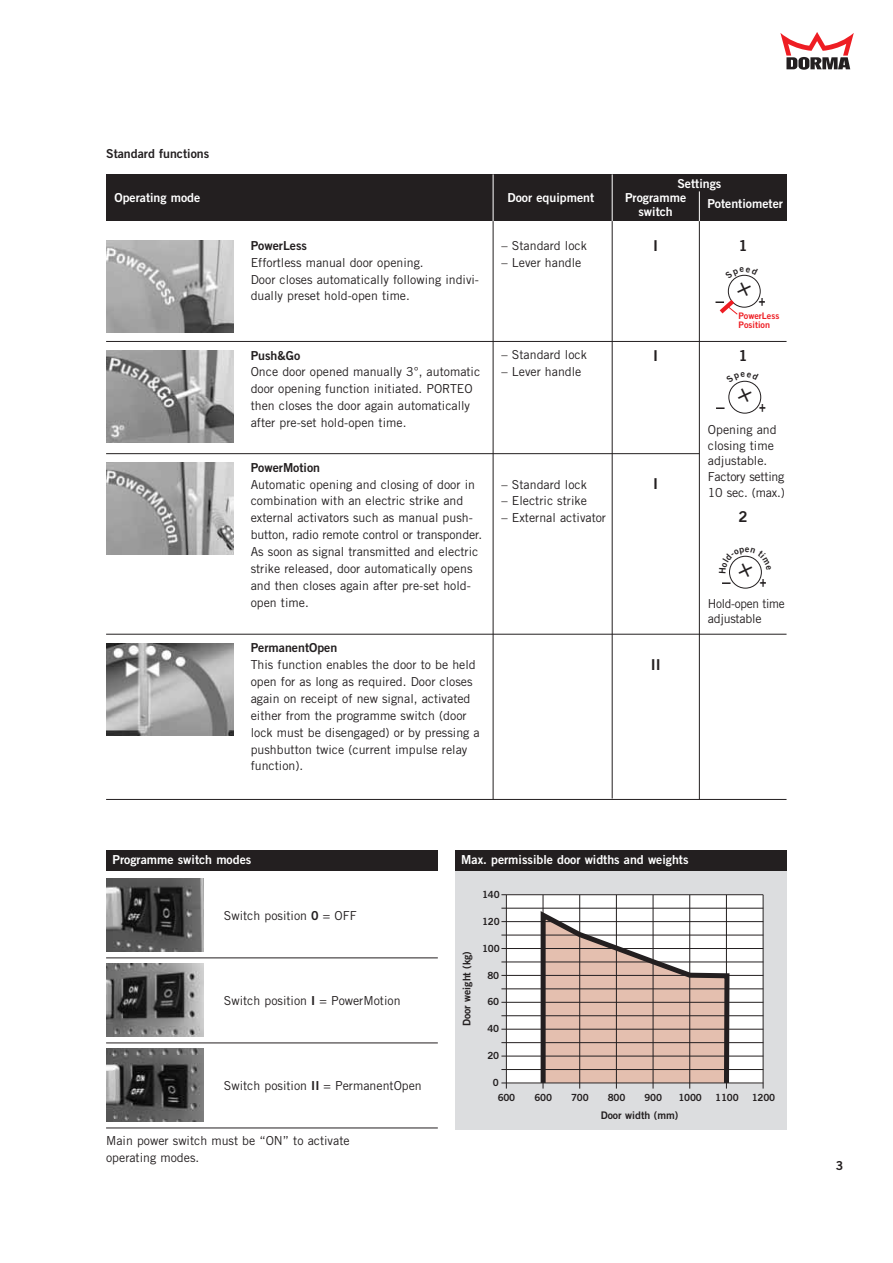
<style>
.page{position:relative;width:893px;height:1263px;background:#fff}
.page>*{position:absolute;margin:0;border:0;box-sizing:border-box;transform-origin:0 0}
.t1{font:15px "Trade Gothic Bold Two";color:#231f20}
.t2{font:12.3px/17px "Trade Gothic";color:#231f20}
.t3{font:12.3px "Trade Gothic Bold Two";color:#fff}
.t4{font:12.3px "Trade Gothic Bold Two";color:#231f20}
.t5{font:12.3px/15.8px "Trade Gothic";letter-spacing:-.02em;color:#231f20;scale:.96 1}
.t6{font:10.5px "Trade Gothic Bold Two";color:#231f20}
.t7{font:9.9px/14.5px "Trade Gothic Bold Two";letter-spacing:-.02em;color:#231f20}
.t8{font:9px/9px "Trade Gothic Bold Two";color:#ee1d23}
.s1{font-family:"Trade Gothic Bold Two"}
</style>
<div class="page">
<hr style="left:493px;top:218px;width:1px;height:581px;background:#231f20">
<hr style="left:612px;top:218px;width:1px;height:581px;background:#231f20">
<hr style="left:699px;top:218px;width:1px;height:581px;background:#231f20">
<div style="left:106px;top:174px;width:680px;height:47px;background:#231f20"></div>
<svg style="left:780px;top:32px;width:74px;height:38px"></svg>
<img style="left:106px;top:241px;width:128px;height:92px">
<hr style="left:106px;top:341px;width:680px;height:1px;background:#231f20">
<img style="left:106px;top:351px;width:128px;height:91px">
<hr style="left:106px;top:453px;width:593px;height:1px;background:#231f20">
<img style="left:106px;top:463px;width:128px;height:92px">
<hr style="left:106px;top:634px;width:680px;height:1px;background:#231f20">
<img style="left:106px;top:643px;width:128px;height:92px">
<hr style="left:106px;top:799px;width:680px;height:1px;background:#231f20">
<div style="left:455px;top:870px;width:331px;height:260px;background:#dcdddf"></div>
<div style="left:506px;top:895px;width:257px;height:188px;background:#fff"></div>
<div style="left:506px;top:895px;width:257px;height:188px;border:1px solid #fff"></div>
<svg style="left:538px;top:907px;width:193px;height:181px"></svg>
<hr style="left:501px;top:894px;width:262px;height:1px;background:#231f20">
<hr style="left:501px;top:921px;width:262px;height:1px;background:#231f20">
<hr style="left:501px;top:948px;width:262px;height:1px;background:#231f20">
<hr style="left:501px;top:975px;width:262px;height:1px;background:#231f20">
<hr style="left:501px;top:1002px;width:262px;height:1px;background:#231f20">
<hr style="left:501px;top:1029px;width:262px;height:1px;background:#231f20">
<hr style="left:501px;top:1056px;width:262px;height:1px;background:#231f20">
<hr style="left:501px;top:1069px;width:262px;height:1px;background:#231f20">
<hr style="left:501px;top:1042px;width:262px;height:1px;background:#231f20">
<hr style="left:501px;top:989px;width:262px;height:1px;background:#231f20">
<hr style="left:501px;top:1015px;width:262px;height:1px;background:#231f20">
<hr style="left:501px;top:962px;width:262px;height:1px;background:#231f20">
<hr style="left:501px;top:935px;width:262px;height:1px;background:#231f20">
<hr style="left:501px;top:908px;width:262px;height:1px;background:#231f20">
<hr style="left:501px;top:1083px;width:262px;height:1px;background:#231f20">
<hr style="left:506px;top:895px;width:1px;height:194px;background:#231f20">
<hr style="left:579px;top:895px;width:1px;height:194px;background:#231f20">
<hr style="left:543px;top:895px;width:1px;height:194px;background:#231f20">
<hr style="left:616px;top:895px;width:1px;height:194px;background:#231f20">
<hr style="left:689px;top:895px;width:1px;height:194px;background:#231f20">
<hr style="left:763px;top:895px;width:1px;height:194px;background:#231f20">
<hr style="left:653px;top:895px;width:1px;height:194px;background:#231f20">
<hr style="left:726px;top:895px;width:1px;height:194px;background:#231f20">
<div style="left:455px;top:850px;width:331px;height:21px;background:#231f20"></div>
<hr style="left:493px;top:174px;width:1px;height:47px;background:#fff">
<hr style="left:612px;top:174px;width:1px;height:47px;background:#fff">
<hr style="left:699px;top:191px;width:1px;height:30px;background:#fff">
<div style="left:106px;top:850px;width:332px;height:21px;background:#231f20"></div>
<img style="left:106px;top:879px;width:97px;height:72px">
<img style="left:106px;top:964px;width:97px;height:72px">
<img style="left:106px;top:1049px;width:97px;height:72px">
<hr style="left:106px;top:958px;width:332px;height:1px;background:#231f20">
<hr style="left:106px;top:1043px;width:332px;height:1px;background:#231f20">
<hr style="left:106px;top:1128px;width:332px;height:1px;background:#231f20">
<div style="left:728px;top:381px;width:33px;height:33px;border:1px solid #231f20;border-radius:50%"></div>
<div style="left:729px;top:556px;width:33px;height:33px;border:1px solid #231f20;border-radius:50%"></div>
<svg style="left:715px;top:274px;width:46px;height:41px"></svg>
<svg style="left:716px;top:380px;width:46px;height:32px"></svg>
<svg style="left:722px;top:555px;width:40px;height:32px"></svg>
<p class="t4" style="left:106px;top:149px;width:105px">Standard functions</p>
<p class="t3" style="left:677px;top:179px;width:45px">Settings</p>
<p class="t3" style="left:114px;top:193px;width:87px">Operating mode</p>
<p class="t3" style="left:507px;top:193px;width:88px">Door equipment</p>
<p class="t3" style="left:625px;top:193px;width:63px">Programme</p>
<p class="t3" style="left:707px;top:199px;width:77px">Potentiometer</p>
<p class="t3" style="left:638px;top:207px;width:36px">switch</p>
<p class="t4" style="left:251px;top:241px;width:58px">PowerLess</p>
<p class="t2" style="left:251px;top:255px;width:230px">Effortless manual door opening.<br>Door closes automatically following indivi&shy;dually preset hold-open time.</p>
<p class="t4" style="left:251px;top:351px;width:51px">Push&amp;Go</p>
<p class="t2" style="left:251px;top:365px;width:231px">Once door opened manually 3°, automatic door opening function initiated. PORTEO then closes the door again automatically after pre-set hold-open time.</p>
<p class="t4" style="left:251px;top:463px;width:71px">PowerMotion</p>
<p class="t2" style="left:251px;top:477px;width:233px">Automatic opening and closing of door in combination with an electric strike and external activators such as manual push&shy;button, radio remote control or transponder.<br>As soon as signal transmitted and electric strike released, door automatically opens and then closes again after pre-set hold&shy;open time.</p>
<p class="t4" style="left:251px;top:643px;width:88px">PermanentOpen</p>
<p class="t2" style="left:251px;top:657px;width:231px">This function enables the door to be held open for as long as required. Door closes again on receipt of new signal, activated either from the programme switch (door lock must be disengaged) or by pressing a pushbutton twice (current impulse relay function).</p>
<p class="t2" style="left:502px;top:238px;width:87px">– Standard lock</p>
<p class="t2" style="left:502px;top:255px;width:81px">– Lever handle</p>
<p class="t2" style="left:502px;top:348px;width:87px">– Standard lock</p>
<p class="t2" style="left:502px;top:365px;width:81px">– Lever handle</p>
<p class="t2" style="left:502px;top:477px;width:87px">– Standard lock</p>
<p class="t2" style="left:502px;top:494px;width:87px">– Electric strike</p>
<p class="t2" style="left:502px;top:511px;width:106px">– External activator</p>
<p class="t1" style="left:653px;top:240px;width:6px">I</p>
<p class="t1" style="left:653px;top:350px;width:6px">I</p>
<p class="t1" style="left:653px;top:478px;width:6px">I</p>
<p class="t1" style="left:651px;top:659px;width:11px">II</p>
<p class="t1" style="left:738px;top:240px;width:11px">1</p>
<p class="t8" style="left:738px;top:312px;width:42px">PowerLess<br>Position</p>
<p class="t1" style="left:738px;top:350px;width:11px">1</p>
<p class="t2" style="left:708px;top:423px;width:79px;line-height:15.8px">Opening and closing time adjustable.<br>Factory setting<br>10 sec. (max.)</p>
<p class="t1" style="left:738px;top:511px;width:11px">2</p>
<p class="t5" style="left:708px;top:596px;width:81px">Hold-open time adjustable</p>
<p class="t3" style="left:112px;top:855px;width:140px">Programme switch modes</p>
<p class="t3" style="left:461px;top:855px;width:229px">Max. permissible door widths and weights</p>
<p class="t2" style="left:224px;top:908px;width:134px">Switch position <span class="s1">0</span> = OFF</p>
<p class="t2" style="left:224px;top:993px;width:178px">Switch position <span class="s1">I</span> = PowerMotion</p>
<p class="t2" style="left:224px;top:1078px;width:199px">Switch position <span class="s1">II</span> = PermanentOpen</p>
<p class="t2" style="left:106px;top:1133px;width:245px">Main power switch must be “ON” to activate operating modes.</p>
<p class="t6" style="left:463px;top:1026px;width:77px;rotate:-90deg">Door weight (kg)</p>
<p class="t7" style="left:482px;top:888px;width:19px">140</p>
<p class="t7" style="left:482px;top:915px;width:19px">120</p>
<p class="t7" style="left:482px;top:942px;width:19px">100</p>
<p class="t7" style="left:487px;top:969px;width:13px">80</p>
<p class="t7" style="left:487px;top:996px;width:13px">60</p>
<p class="t7" style="left:487px;top:1022px;width:13px">40</p>
<p class="t7" style="left:487px;top:1049px;width:13px">20</p>
<p class="t7" style="left:498px;top:1076px;width:19px;text-indent:-5px">0<br>600</p>
<p class="t7" style="left:534px;top:1091px;width:19px">600</p>
<p class="t7" style="left:608px;top:1091px;width:19px">800</p>
<p class="t7" style="left:678px;top:1091px;width:25px">1000</p>
<p class="t7" style="left:752px;top:1091px;width:25px">1200</p>
<p class="t7" style="left:571px;top:1091px;width:19px">700</p>
<p class="t7" style="left:644px;top:1091px;width:19px">900</p>
<p class="t7" style="left:715px;top:1091px;width:25px">1100</p>
<p class="t6" style="left:601px;top:1111px;width:79px">Door width (mm)</p>
<p class="t4" style="left:836px;top:1161px;width:9px">3</p>
</div>
